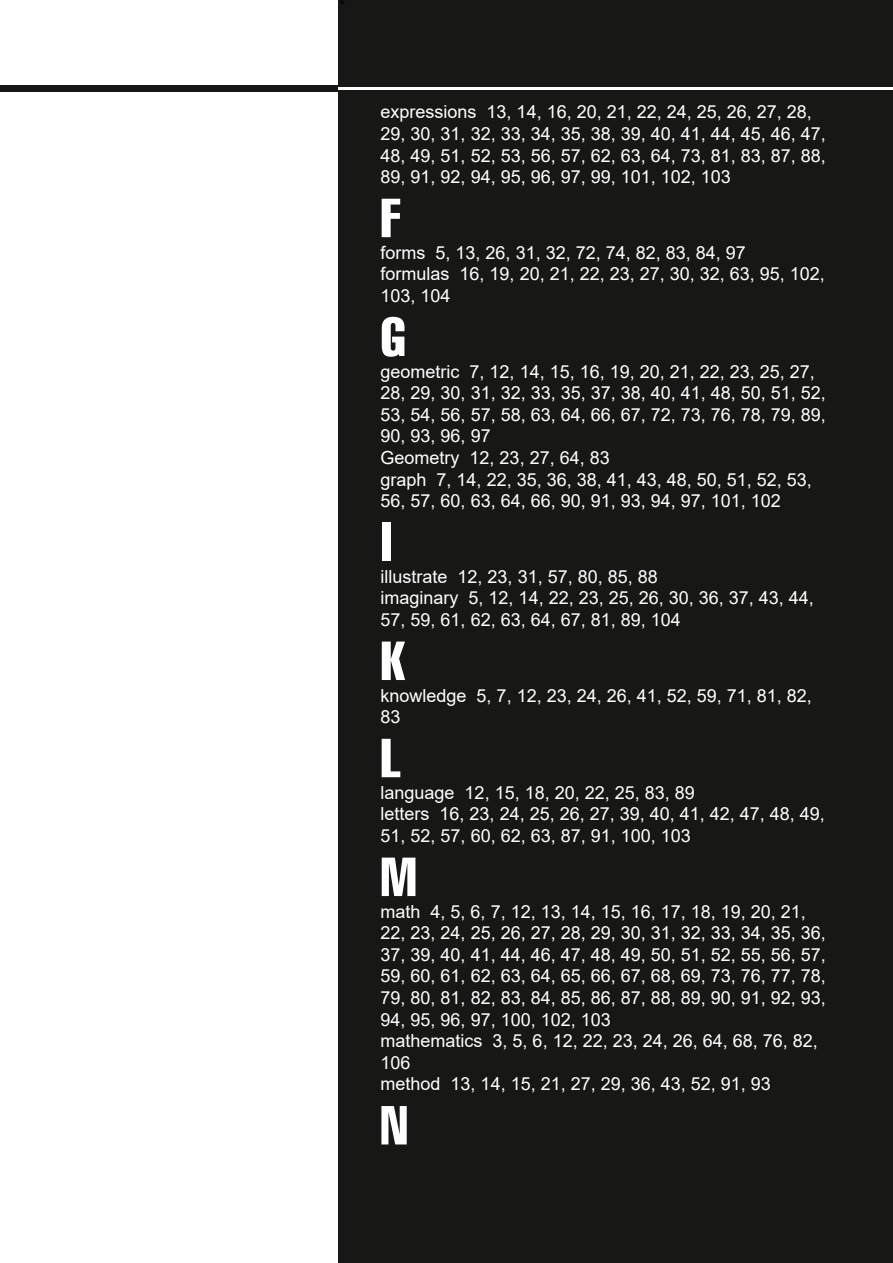
<style>
.page{position:relative;width:893px;height:1263px;background:#fff}
.page>*{position:absolute;margin:0;border:0;box-sizing:border-box;transform-origin:0 0}
.t1{font:extra-condensed 54px "Helvetica";color:#fff}
.t2{font:18px/21.6px "Arial";color:#fff}
.t3{font:18px "Minion Pro";color:#000}
</style>
<div class="page">
<div style="left:338px;top:0;width:555px;height:1263px;background:#171716"></div>
<div style="left:0;top:85px;width:338px;height:6px;background:#171716"></div>
<hr style="left:338px;top:87px;width:555px;height:2px;background:#fff">
<p class="t3" style="left:338px;top:-13px;width:10px">v</p>
<p class="t2" style="left:381px;top:101px;width:447px">expressions 13, 14, 16, 20, 21, 22, 24, 25, 26, 27, 28, 29, 30, 31, 32, 33, 34, 35, 38, 39, 40, 41, 44, 45, 46, 47, 48, 49, 51, 52, 53, 56, 57, 62, 63, 64, 73, 81, 83, 87, 88, 89, 91, 92, 94, 95, 96, 97, 99, 101, 102, 103</p>
<h1 class="t1" style="left:381px;top:184px;width:21px">F</h1>
<p class="t2" style="left:381px;top:242px;width:446px">forms 5, 13, 26, 31, 32, 72, 74, 82, 83, 84, 97<br>formulas 16, 19, 20, 21, 22, 23, 27, 30, 32, 63, 95, 102,<br>103, 104</p>
<h1 class="t1" style="left:381px;top:302px;width:27px">G</h1>
<p class="t2" style="left:381px;top:360px;width:447px">geometric 7, 12, 14, 15, 16, 19, 20, 21, 22, 23, 25, 27, 28, 29, 30, 31, 32, 33, 35, 37, 38, 40, 41, 48, 50, 51, 52, 53, 54, 56, 57, 58, 63, 64, 66, 67, 72, 73, 76, 78, 79, 89, 90, 93, 96, 97<br>Geometry 12, 23, 27, 64, 83<br>graph 7, 14, 22, 35, 36, 38, 41, 43, 48, 50, 51, 52, 53, 56, 57, 60, 63, 64, 66, 90, 91, 93, 94, 97, 101, 102</p>
<h1 class="t1" style="left:381px;top:508px;width:13px">I</h1>
<p class="t2" style="left:381px;top:566px;width:435px">illustrate 12, 23, 31, 57, 80, 85, 88<br>imaginary 5, 12, 14, 22, 23, 25, 26, 30, 36, 37, 43, 44,<br>57, 59, 61, 62, 63, 64, 67, 81, 89, 104</p>
<h1 class="t1" style="left:381px;top:626px;width:27px">K</h1>
<p class="t2" style="left:381px;top:684px;width:433px">knowledge 5, 7, 12, 23, 24, 26, 41, 52, 59, 71, 81, 82,<br>83</p>
<h1 class="t1" style="left:381px;top:724px;width:21px">L</h1>
<p class="t2" style="left:381px;top:782px;width:446px">language 12, 15, 18, 20, 22, 25, 83, 89<br>letters 16, 23, 24, 25, 26, 27, 39, 40, 41, 42, 47, 48, 49,<br>51, 52, 57, 60, 62, 63, 87, 91, 100, 103</p>
<h1 class="t1" style="left:381px;top:842px;width:38px">M</h1>
<p class="t2" style="left:381px;top:900px;width:447px">math 4, 5, 6, 7, 12, 13, 14, 15, 16, 17, 18, 19, 20, 21, 22, 23, 24, 25, 26, 27, 28, 29, 30, 31, 32, 33, 34, 35, 36, 37, 39, 40, 41, 44, 46, 47, 48, 49, 50, 51, 52, 55, 56, 57, 59, 60, 61, 62, 63, 64, 65, 66, 67, 68, 69, 73, 76, 77, 78, 79, 80, 81, 82, 83, 84, 85, 86, 87, 88, 89, 90, 91, 92, 93, 94, 95, 96, 97, 100, 102, 103<br>mathematics 3, 5, 6, 12, 22, 23, 24, 26, 64, 68, 76, 82, 106<br>method 13, 14, 15, 21, 27, 29, 36, 43, 52, 91, 93</p>
<h1 class="t1" style="left:381px;top:1091px;width:29px">N</h1>
</div>
